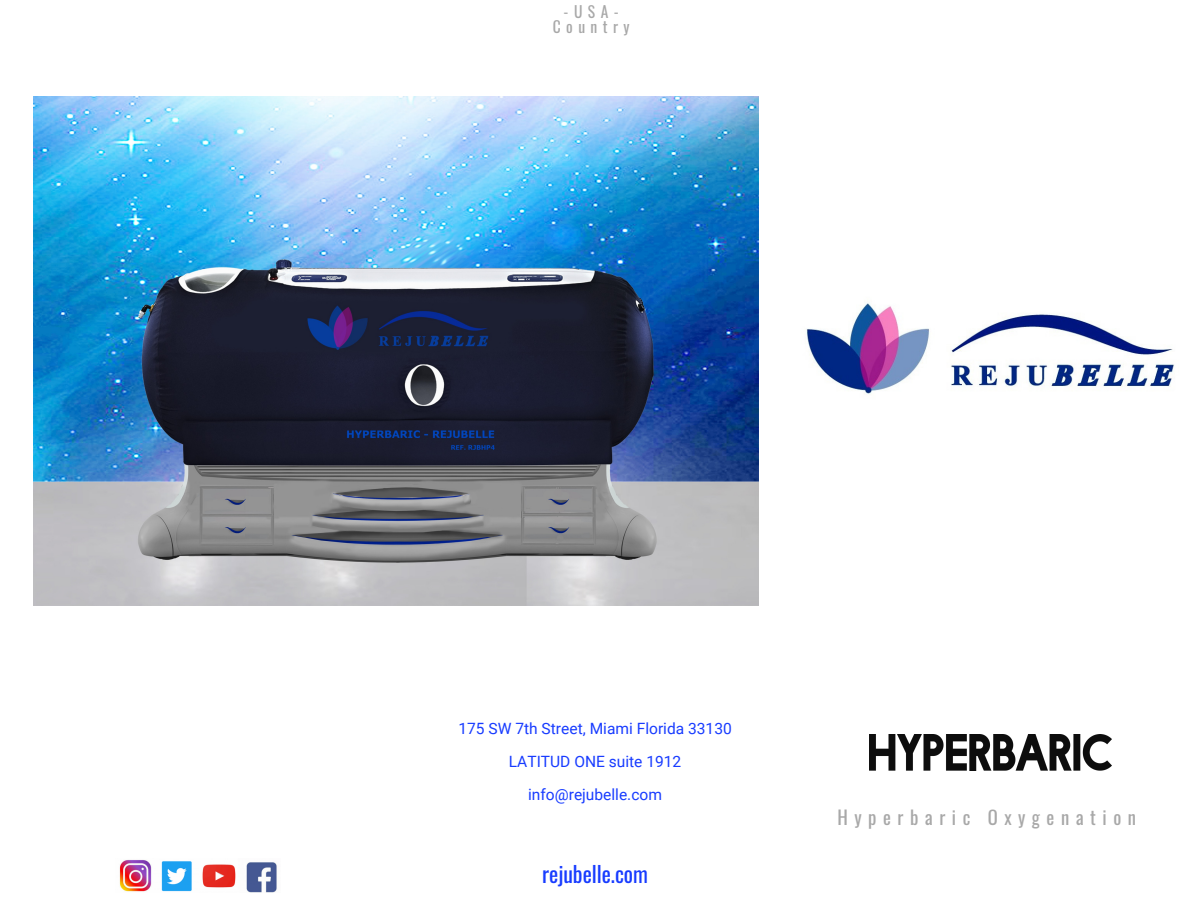
<style>
.page{position:relative;width:1188px;height:918px;background:#fff}
.page>*{position:absolute;margin:0;border:0;box-sizing:border-box;transform-origin:0 0}
.t1{font:21.75px "Oswald";color:#183cff}
.t2{font:18.75px "Oswald";letter-spacing:.35em;color:#a8a8a8}
.t3{font:15.6px/32.7px "Roboto";color:#183cff;text-align:center}
.t4{font:15.6px/15.8px "Oswald";letter-spacing:.35em;color:#a8a8a8;text-align:center}
</style>
<div class="page">
<img style="left:34px;top:97px;width:724px;height:508px">
<img style="left:806px;top:303px;width:369px;height:91px">
<img style="left:870px;top:735px;width:242px;height:36px">
<img style="left:119px;top:860px;width:158px;height:32px">
<p class="t4" style="left:553px;top:3px;width:78px">-USA-<br>Country</p>
<p class="t3" style="left:458px;top:713px;width:275px">175 SW 7th Street, Miami Florida 33130<br>LATITUD ONE suite 1912 info@rejubelle.com</p>
<h1 class="t1" style="left:542px;top:858px;width:107px">rejubelle.com</h1>
<p class="t2" style="left:837px;top:802px;width:300px">Hyperbaric Oxygenation</p>
</div>
